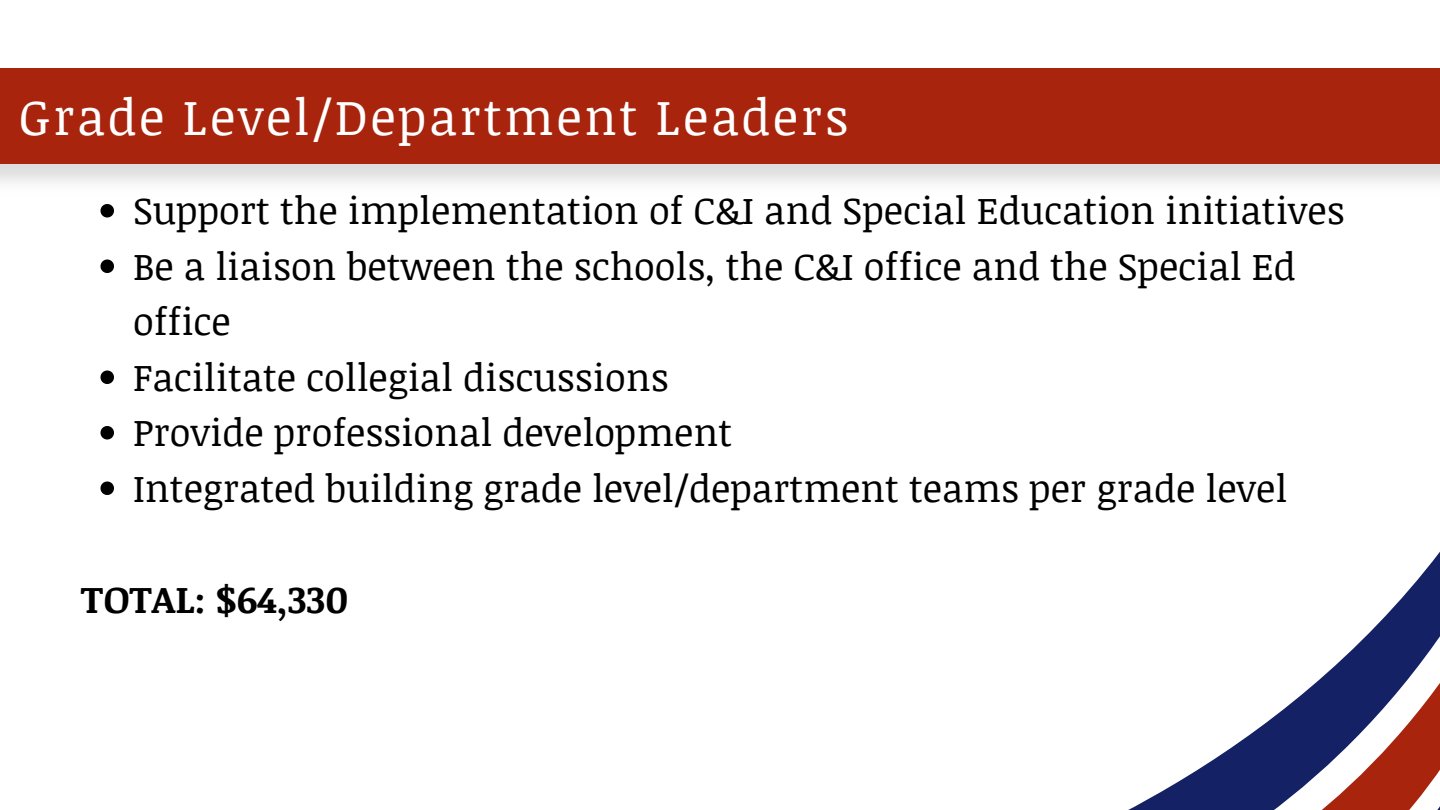
<style>
.page{position:relative;width:1440px;height:810px;background:#fff}
.page>*{position:absolute;margin:0;border:0;box-sizing:border-box;transform-origin:0 0}
.t1{font:50px "Noticia Text";letter-spacing:.05em;color:#fff}
.t2{font:38px/55.5px "Noticia Text";color:#000}
.t3{font:700 38px "Noticia Text";color:#000}
</style>
<div class="page">
<div style="left:0;top:68px;width:1440px;height:96px;background:#a8240d"></div>
<svg style="left:100px;top:204px;width:14px;height:14px"></svg>
<svg style="left:100px;top:260px;width:14px;height:13px"></svg>
<svg style="left:100px;top:371px;width:14px;height:13px"></svg>
<svg style="left:100px;top:426px;width:14px;height:14px"></svg>
<svg style="left:100px;top:482px;width:14px;height:13px"></svg>
<svg style="left:1128px;top:551px;width:312px;height:259px"></svg>
<h1 class="t1" style="left:19px;top:81px;width:831px">Grade Level/Department Leaders</h1>
<p class="t2" style="left:133px;top:182px;width:1213px">Support the implementation of C&amp;I and Special Education initiatives Be a liaison between the schools, the C&amp;I office and the Special Ed office<br>Facilitate collegial discussions<br>Provide professional development<br>Integrated building grade level/department teams per grade level</p>
<p class="t3" style="left:81px;top:572px;width:269px">TOTAL: $64,330</p>
</div>
